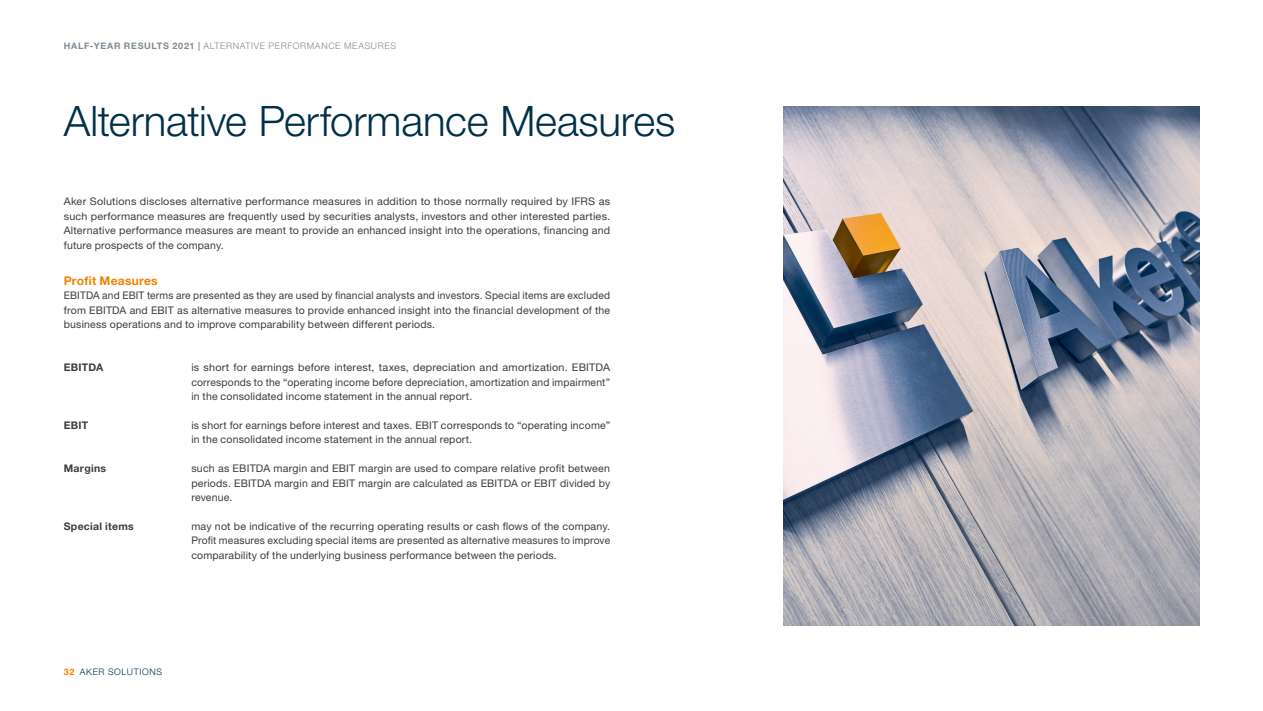
<style>
.page{position:relative;width:1263px;height:711px;background:#fff}
.page>*{position:absolute;margin:0;border:0;box-sizing:border-box;transform-origin:0 0}
.t1{font:300 42px "Helvetica Neue LT Std";letter-spacing:-.005em;color:#003049}
.t2{font:700 12px "Helvetica Neue LT Std";letter-spacing:.02em;color:#f08100}
.t3{font:10.5px/14.4px "Helvetica Neue LT Std";letter-spacing:.02em;color:#3c3c3b;text-align:justify}
.t4{font:700 10.5px "Helvetica Neue LT Std";letter-spacing:.025em;color:#3c3c3b}
.t5{font:300 9px "Helvetica Neue LT Std";letter-spacing:.075em;color:#818b91}
.t6{font:300 9px "Helvetica Neue LT Std";letter-spacing:.07em;color:#003049}
.s1{font-weight:700}
.s2{font-weight:700;color:#f08100}
</style>
<div class="page">
<img style="left:783px;top:106px;width:416px;height:519px">
<p class="t5" style="left:64px;top:40px;width:334px"><span class="s1">HALF-YEAR RESULTS 2021 |</span> ALTERNATIVE PERFORMANCE MEASURES</p>
<h1 class="t1" style="left:64px;top:96px;width:613px">Alternative Performance Measures</h1>
<p class="t3" style="left:64px;top:194px;width:548px">Aker Solutions discloses alternative performance measures in addition to those normally required by IFRS as such performance measures are frequently used by securities analysts, investors and other interested parties.<br>Alternative performance measures are meant to provide an enhanced insight into the operations, financing and future prospects of the company.</p>
<p class="t2" style="left:64px;top:273px;width:95px">Profit Measures</p>
<p class="t3" style="left:64px;top:288px;width:548px">EBITDA and EBIT terms are presented as they are used by financial analysts and investors. Special items are excluded from EBITDA and EBIT as alternative measures to provide enhanced insight into the financial development of the business operations and to improve comparability between different periods.</p>
<p class="t4" style="left:64px;top:361px;width:41px">EBITDA</p>
<p class="t3" style="left:191px;top:360px;width:420px">is short for earnings before interest, taxes, depreciation and amortization. EBITDA corresponds to the “operating income before depreciation, amortization and impairment” in the consolidated income statement in the annual report.</p>
<p class="t4" style="left:64px;top:418px;width:26px">EBIT</p>
<p class="t3" style="left:191px;top:417px;width:420px">is short for earnings before interest and taxes. EBIT corresponds to “operating income” in the consolidated income statement in the annual report.</p>
<p class="t4" style="left:64px;top:461px;width:44px">Margins</p>
<p class="t3" style="left:191px;top:461px;width:420px">such as EBITDA margin and EBIT margin are used to compare relative profit between periods. EBITDA margin and EBIT margin are calculated as EBITDA or EBIT divided by revenue.</p>
<p class="t4" style="left:64px;top:519px;width:72px">Special items</p>
<p class="t3" style="left:191px;top:518px;width:420px">may not be indicative of the recurring operating results or cash flows of the company.<br>Profit measures excluding special items are presented as alternative measures to improve comparability of the underlying business performance between the periods.</p>
<p class="t6" style="left:64px;top:665px;width:100px"><span class="s2">32</span> AKER SOLUTIONS</p>
</div>
